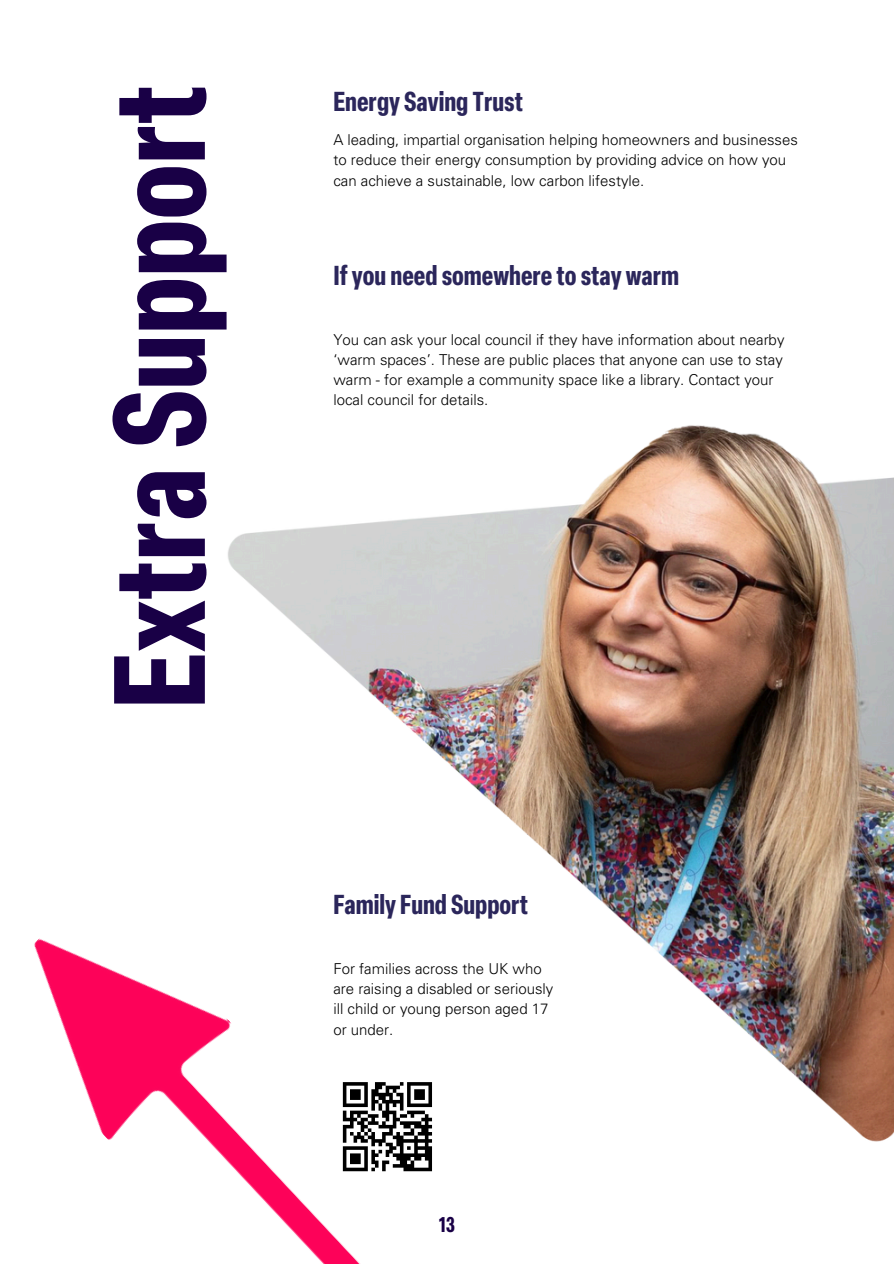
<style>
.page{position:relative;width:894px;height:1264px;background:#fff}
.page>*{position:absolute;margin:0;border:0;box-sizing:border-box;transform-origin:0 0}
.t1{font:700 condensed 127.65px "Elza";color:#190046}
.t2{font:700 condensed 27px "Elza";color:#2b265b}
.t3{font:700 condensed 21px "Elza";color:#190046}
.t4{font:300 15px/20.2px "Univers LT Std";color:#000}
</style>
<div class="page">
<img style="left:228px;top:425px;width:665px;height:717px">
<div style="left:335px;top:1074px;width:104px;height:104px;background:#fff"></div>
<img style="left:34px;top:882px;width:398px;height:381px">
<h2 class="t1" style="left:83px;top:708px;width:625px;rotate:-90deg">ExtraSupport</h2>
<p class="t2" style="left:333px;top:85px;width:191px">Energy Saving Trust</p>
<h2 class="t4" style="left:333px;top:131px;width:466px">A leading, impartial organisation helping homeowners and businesses to reduce their energy consumption by providing advice on how you can achieve a sustainable, low carbon lifestyle.</h2>
<p class="t2" style="left:333px;top:260px;width:347px">If you need somewhere to stay warm</p>
<p class="t4" style="left:333px;top:331px;width:452px">You can ask your local council if they have information about nearby ‘warm spaces’. These are public places that anyone can use to stay warm - for example a community space like a library. Contact your local council for details.</p>
<p class="t2" style="left:333px;top:888px;width:196px">Family Fund Support</p>
<p class="t4" style="left:333px;top:960px;width:221px">For families across the UK who are raising a disabled or seriously ill child or young person aged 17 or under.</p>
<p class="t3" style="left:439px;top:1212px;width:17px">13</p>
</div>
